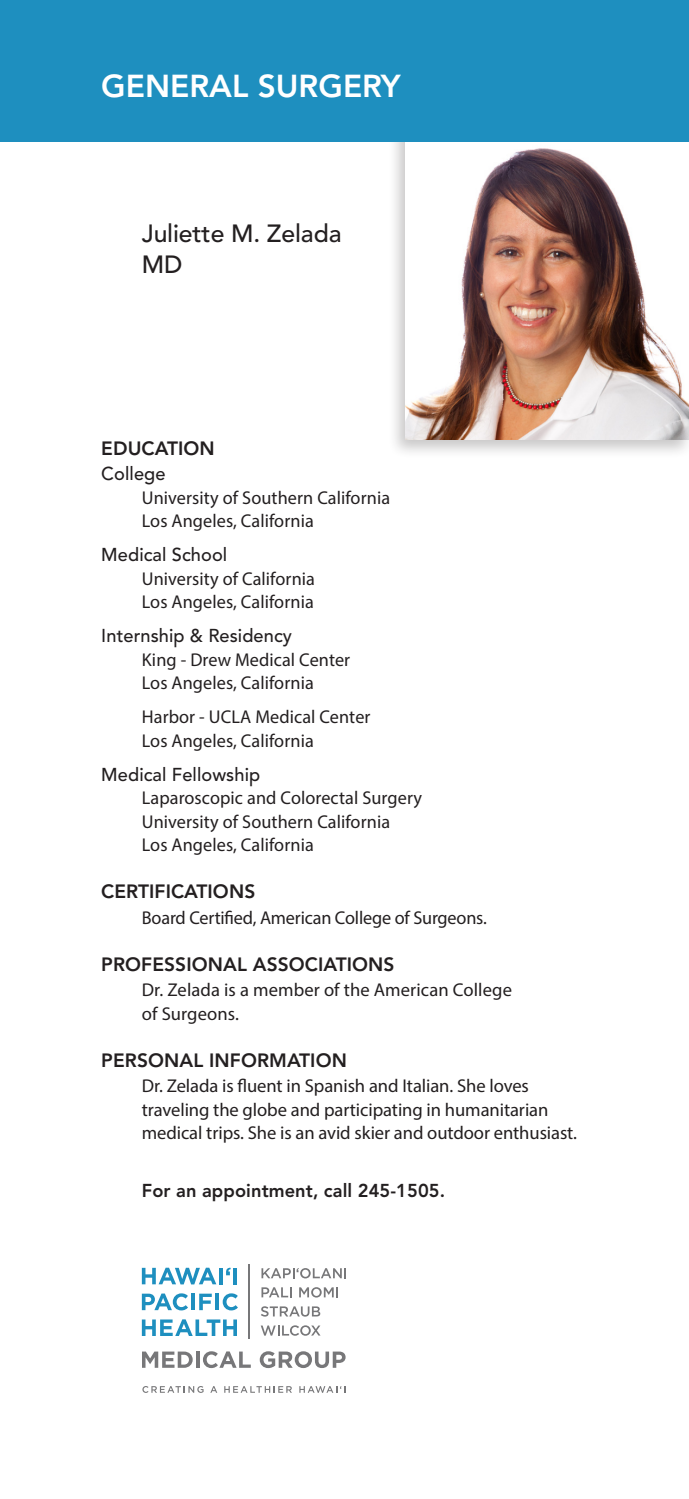
<style>
.page{position:relative;width:689px;height:1499px;background:#fff}
.page>*{position:absolute;margin:0;border:0;box-sizing:border-box;transform-origin:0 0}
.t1{font:800 31.5px "Avenir";color:#fff}
.Dr_Nurse_Name_Title{font:500 24.75px "Avenir";letter-spacing:-.005em;color:#231f20}
.Heads_Body{font:800 19.12px "Avenir";letter-spacing:.005em;color:#231f20}
.Body_Copy{font:18.45px/23.6px "Myriad Pro";letter-spacing:.005em;color:#231f20}
.Sub_Body_no_indent{font:500 18.45px "Avenir";letter-spacing:.005em;color:#231f20}
.Subs_Body_Indented{font:800 18.45px "Avenir";letter-spacing:.005em;color:#231f20}
</style>
<div class="page">
<div style="left:387px;top:116px;width:301px;height:343px;background:#231f20;opacity:.25"></div>
<img style="left:405px;top:142px;width:283px;height:297px">
<div style="left:0;top:0;width:688px;height:142px;background:#1e8fbf"></div>
<svg style="left:261px;top:1268px;width:85px;height:10px"></svg>
<svg style="left:261px;top:1287px;width:31px;height:10px"></svg>
<svg style="left:299px;top:1287px;width:39px;height:10px"></svg>
<svg style="left:261px;top:1306px;width:59px;height:10px"></svg>
<svg style="left:261px;top:1325px;width:59px;height:10px"></svg>
<svg style="left:142px;top:1267px;width:74px;height:17px"></svg>
<hr style="left:219px;top:1267px;width:4px;height:17px;background:#1e8fbf">
<svg style="left:226px;top:1267px;width:5px;height:8px"></svg>
<hr style="left:233px;top:1267px;width:4px;height:17px;background:#1e8fbf">
<svg style="left:142px;top:1293px;width:46px;height:17px"></svg>
<hr style="left:191px;top:1293px;width:4px;height:17px;background:#1e8fbf">
<svg style="left:199px;top:1293px;width:13px;height:17px"></svg>
<hr style="left:215px;top:1293px;width:4px;height:17px;background:#1e8fbf">
<svg style="left:223px;top:1293px;width:15px;height:17px"></svg>
<svg style="left:142px;top:1319px;width:95px;height:17px"></svg>
<hr style="left:249px;top:1264px;width:1px;height:75px;background:#777779">
<svg style="left:142px;top:1351px;width:51px;height:16px"></svg>
<hr style="left:196px;top:1351px;width:3px;height:16px;background:#777779">
<svg style="left:203px;top:1351px;width:48px;height:17px"></svg>
<svg style="left:260px;top:1351px;width:85px;height:17px"></svg>
<svg style="left:142px;top:1386px;width:61px;height:6px"></svg>
<svg style="left:210px;top:1386px;width:7px;height:6px"></svg>
<svg style="left:224px;top:1386px;width:68px;height:6px"></svg>
<svg style="left:299px;top:1386px;width:46px;height:6px"></svg>
<p class="t1" style="left:101px;top:67px;width:301px">GENERAL SURGERY</p>
<p class="Dr_Nurse_Name_Title" style="left:142px;top:219px;width:201px">Juliette M. Zelada</p>
<p class="Dr_Nurse_Name_Title" style="left:142px;top:250px;width:42px">MD</p>
<p class="Heads_Body" style="left:101px;top:437px;width:115px">EDUCATION</p>
<p class="Sub_Body_no_indent" style="left:101px;top:463px;width:66px">College</p>
<p class="Body_Copy" style="left:142px;top:485px;width:250px">University of Southern California<br>Los Angeles, California</p>
<p class="Sub_Body_no_indent" style="left:101px;top:544px;width:127px">Medical School</p>
<p class="Body_Copy" style="left:142px;top:566px;width:175px">University of California<br>Los Angeles, California</p>
<p class="Sub_Body_no_indent" style="left:101px;top:625px;width:192px">Internship &amp; Residency</p>
<p class="Body_Copy" style="left:142px;top:647px;width:210px">King - Drew Medical Center<br>Los Angeles, California</p>
<p class="Body_Copy" style="left:142px;top:705px;width:230px">Harbor - UCLA Medical Center<br>Los Angeles, California</p>
<p class="Sub_Body_no_indent" style="left:101px;top:763px;width:160px">Medical Fellowship</p>
<p class="Body_Copy" style="left:142px;top:786px;width:282px">Laparoscopic and Colorectal Surgery<br>University of Southern California<br>Los Angeles, California</p>
<p class="Heads_Body" style="left:101px;top:880px;width:155px">CERTIFICATIONS</p>
<p class="Body_Copy" style="left:142px;top:905px;width:346px">Board Certified, American College of Surgeons.</p>
<p class="Heads_Body" style="left:101px;top:952px;width:295px">PROFESSIONAL ASSOCIATIONS</p>
<p class="Body_Copy" style="left:142px;top:977px;width:371px">Dr. Zelada is a member of the American College of Surgeons.</p>
<p class="Heads_Body" style="left:101px;top:1048px;width:247px">PERSONAL INFORMATION</p>
<p class="Body_Copy" style="left:142px;top:1073px;width:436px">Dr. Zelada is fluent in Spanish and Italian. She loves traveling the globe and participating in humanitarian medical trips. She is an avid skier and outdoor enthusiast.</p>
<p class="Subs_Body_Indented" style="left:142px;top:1179px;width:305px">For an appointment, call 245-1505.</p>
</div>
